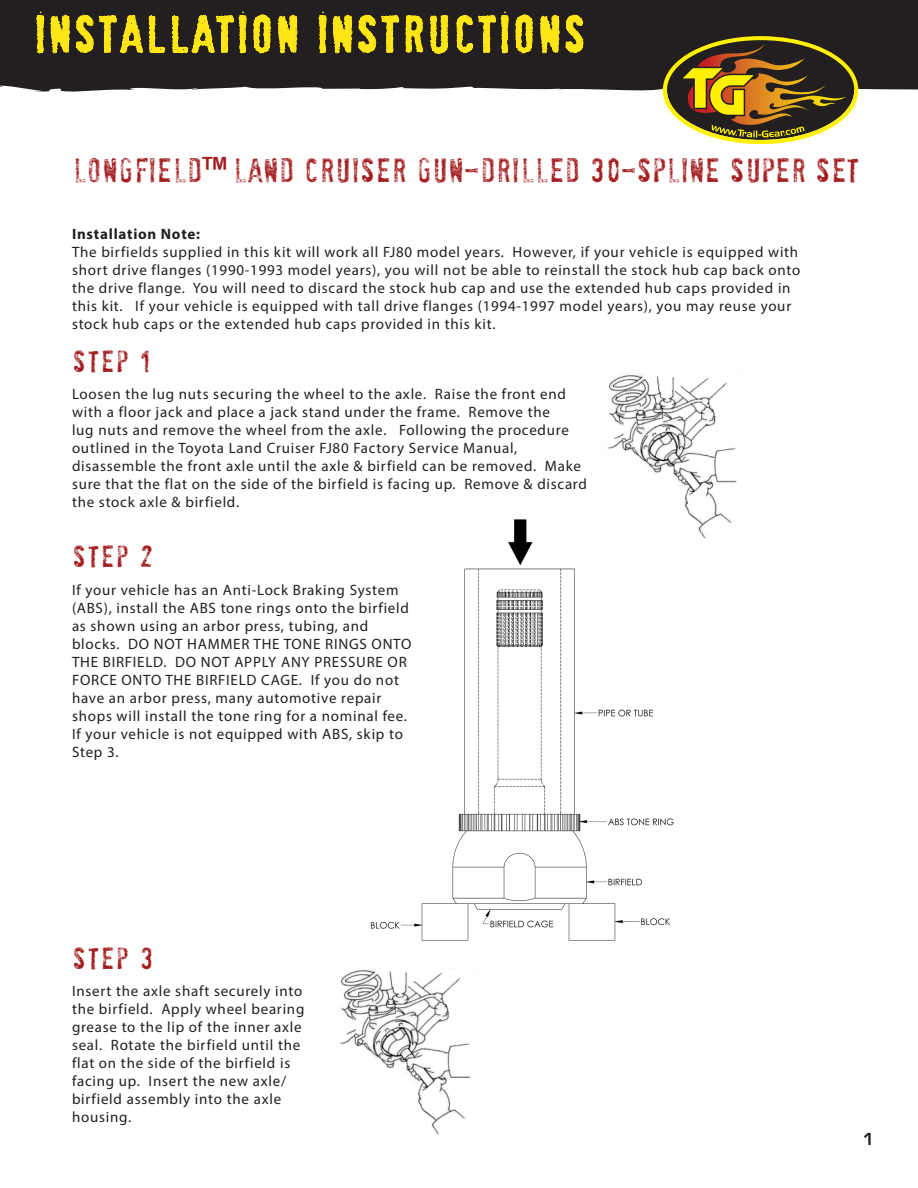
<style>
.page{position:relative;width:918px;height:1188px;background:#fff}
.page>*{position:absolute;margin:0;border:0;box-sizing:border-box;transform-origin:0 0}
.t1{font:48px "Socia L Anima L";letter-spacing:.025em;color:#ffe716}
.t2{font:31.5px "Socia L Anima L";color:#a41d20}
.t3{font:28.5px "Socia L Anima L";letter-spacing:.05em;color:#a41d20}
.t4{font:700 18px "Eurostile";color:#231f20}
.t5{font:15px/18px "Myriad Pro";letter-spacing:.05em;color:#231f20}
.t6{font:700 15px "Myriad Pro";letter-spacing:.05em;color:#231f20}
.s1{font-family:"Impact"}
</style>
<div class="page">
<svg style="left:0;top:0;width:918px;height:93px;fill:#231f20"></svg>
<svg style="left:480px;top:73px;width:13px;height:3px"></svg>
<svg style="left:358px;top:72px;width:21px;height:2px"></svg>
<svg style="left:663px;top:36px;width:195px;height:108px"></svg>
<svg style="left:34px;top:0;width:271px;height:80px"></svg>
<svg style="left:316px;top:0;width:279px;height:62px"></svg>
<img style="left:370px;top:519px;width:304px;height:422px">
<img style="left:340px;top:969px;width:131px;height:165px">
<img style="left:604px;top:374px;width:133px;height:163px">
<h1 class="t1" style="left:33px;top:5px;width:555px">INSTALLATION INSTRUCTIONS</h1>
<p class="t2" style="left:72px;top:152px;width:789px">LONGFIELD<span class="s1">™</span> LAND CRUISER GUN-DRILLED 30-SPLINE SUPER SET</p>
<p class="t6" style="left:72px;top:224px;width:130px">Installation Note:</p>
<p class="t5" style="left:72px;top:242px;width:730px">The birfields supplied in this kit will work all FJ80 model years. However, if your vehicle is equipped with short drive flanges (1990-1993 model years), you will not be able to reinstall the stock hub cap back onto the drive flange. You will need to discard the stock hub cap and use the extended hub caps provided in this kit. If your vehicle is equipped with tall drive flanges (1994-1997 model years), you may reuse your stock hub caps or the extended hub caps provided in this kit.</p>
<p class="t3" style="left:72px;top:344px;width:81px">STEP 1</p>
<p class="t5" style="left:72px;top:384px;width:516px">Loosen the lug nuts securing the wheel to the axle. Raise the front end with a floor jack and place a jack stand under the frame. Remove the<br>lug nuts and remove the wheel from the axle. Following the procedure outlined in the Toyota Land Cruiser FJ80 Factory Service Manual, disassemble the front axle until the axle &amp; birfield can be removed. Make sure that the flat on the side of the birfield is facing up. Remove &amp; discard the stock axle &amp; birfield.</p>
<p class="t3" style="left:72px;top:540px;width:82px">STEP 2</p>
<p class="t5" style="left:72px;top:580px;width:341px">If your vehicle has an Anti-Lock Braking System (ABS), install the ABS tone rings onto the birfield as shown using an arbor press, tubing, and blocks. DO NOT HAMMER THE TONE RINGS ONTO THE BIRFIELD. DO NOT APPLY ANY PRESSURE OR FORCE ONTO THE BIRFIELD CAGE. If you do not have an arbor press, many automotive repair shops will install the tone ring for a nominal fee.<br>If your vehicle is not equipped with ABS, skip to Step 3.</p>
<p class="t3" style="left:72px;top:941px;width:83px">STEP 3</p>
<p class="t5" style="left:72px;top:982px;width:234px">Insert the axle shaft securely into the birfield. Apply wheel bearing grease to the lip of the inner axle seal. Rotate the birfield until the flat on the side of the birfield is facing up. Insert the new axle/ birfield assembly into the axle housing.</p>
<p class="t4" style="left:863px;top:1129px;width:13px">1</p>
</div>
